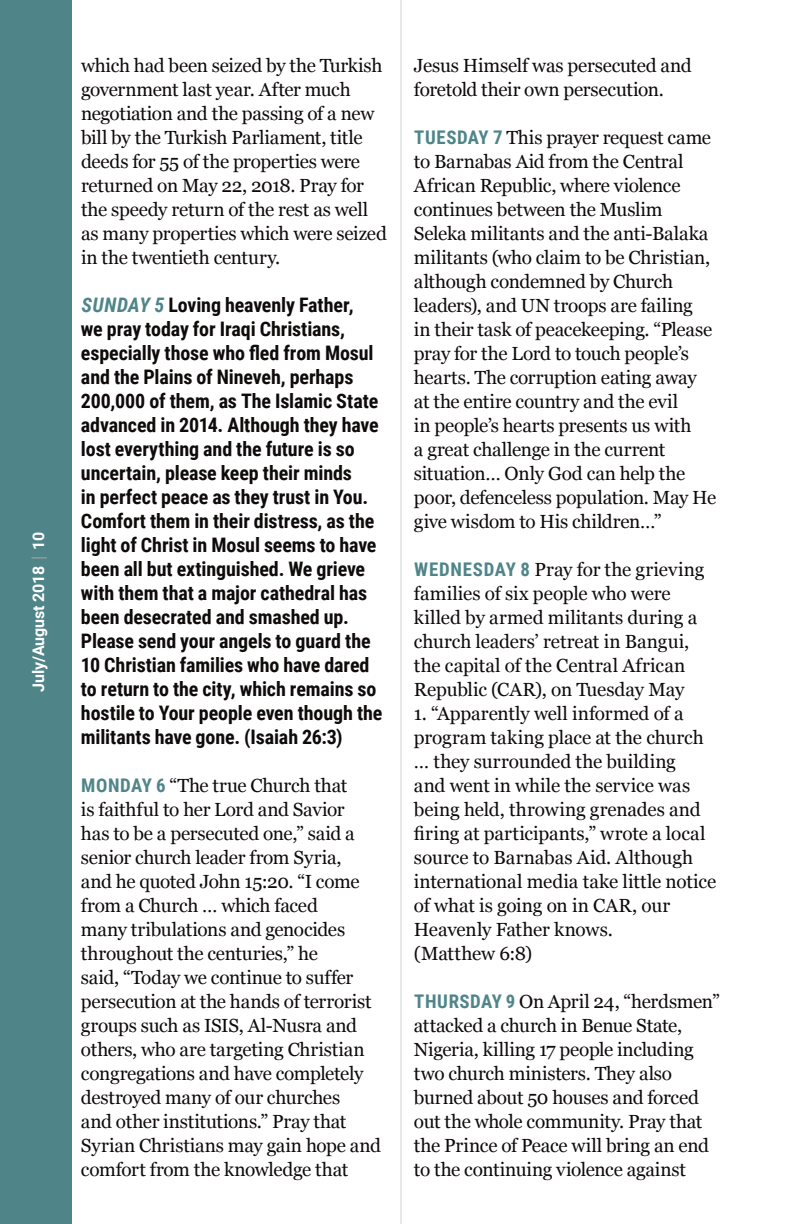
<style>
.page{position:relative;width:792px;height:1224px;background:#fff}
.page>*{position:absolute;margin:0;border:0;box-sizing:border-box;transform-origin:0 0}
.t1{font:700 20px/24px "Roboto Condensed";letter-spacing:-.005em;color:#100b0b}
.t2{font:19px/24px "Georgia";letter-spacing:-.01em;color:#100b0b}
.t3{font:700 16px "Roboto";letter-spacing:-.01em;color:#fff}
.s1{font-style:italic;color:#4f8589}
.s2{font-family:"Roboto Condensed";font-weight:700;font-size:18.8px;color:#4f8589}
</style>
<div class="page">
<hr style="left:400px;top:0;width:2px;height:1224px;background:#d1d3d4">
<div style="left:0;top:0;width:72px;height:1224px;background:#4f8589"></div>
<svg style="left:32px;top:557px;width:15px;height:1px"></svg>
<p class="t3" style="left:27px;top:692px;width:161px;rotate:-90deg">July/August 2018 10</p>
<p class="t2" style="left:81px;top:54px;width:307px">which had been seized by the Turkish government last year. After much negotiation and the passing of a new bill by the Turkish Parliament, title deeds for 55 of the properties were returned on May 22, 2018. Pray for the speedy return of the rest as well as many properties which were seized in the twentieth century.</p>
<p class="t1" style="left:81px;top:292px;width:303px"><span class="s1">SUNDAY 5</span> Loving heavenly Father,<br>we pray today for Iraqi Christians, especially those who fled from Mosul and the Plains of Nineveh, perhaps 200,000 of them, as The Islamic State advanced in 2014. Although they have lost everything and the future is so uncertain, please keep their minds<br>in perfect peace as they trust in You.<br>Comfort them in their distress, as the light of Christ in Mosul seems to have been all but extinguished. We grieve with them that a major cathedral has been desecrated and smashed up.<br>Please send your angels to guard the 10 Christian families who have dared to return to the city, which remains so hostile to Your people even though the militants have gone. (Isaiah 26:3)</p>
<p class="t2" style="left:81px;top:774px;width:302px"><span class="s2">MONDAY 6</span> “The true Church that<br>is faithful to her Lord and Savior<br>has to be a persecuted one,” said a senior church leader from Syria,<br>and he quoted John 15:20. “I come from a Church … which faced<br>many tribulations and genocides throughout the centuries,” he<br>said, “Today we continue to suffer persecution at the hands of terrorist groups such as ISIS, Al-Nusra and others, who are targeting Christian congregations and have completely destroyed many of our churches<br>and other institutions.” Pray that<br>Syrian Christians may gain hope and comfort from the knowledge that</p>
<p class="t2" style="left:414px;top:54px;width:279px">Jesus Himself was persecuted and foretold their own persecution.</p>
<p class="t2" style="left:414px;top:126px;width:304px"><span class="s2">TUESDAY 7</span> This prayer request came to Barnabas Aid from the Central African Republic, where violence continues between the Muslim Seleka militants and the anti-Balaka militants (who claim to be Christian, although condemned by Church leaders), and UN troops are failing<br>in their task of peacekeeping. “Please pray for the Lord to touch people’s hearts. The corruption eating away at the entire country and the evil<br>in people’s hearts presents us with<br>a great challenge in the current situation… Only God can help the poor, defenceless population. May He give wisdom to His children…”</p>
<p class="t2" style="left:414px;top:558px;width:292px"><span class="s2">WEDNESDAY 8</span> Pray for the grieving families of six people who were killed by armed militants during a church leaders’ retreat in Bangui, the capital of the Central African Republic (CAR), on Tuesday May</p>
<p class="t2" style="left:414px;top:702px;width:304px">1. “Apparently well informed of a program taking place at the church … they surrounded the building<br>and went in while the service was being held, throwing grenades and firing at participants,” wrote a local source to Barnabas Aid. Although international media take little notice of what is going on in CAR, our<br>Heavenly Father knows.<br>(Matthew 6:8)</p>
<p class="t2" style="left:414px;top:990px;width:307px"><span class="s2">THURSDAY 9</span> On April 24, “herdsmen” attacked a church in Benue State, Nigeria, killing 17 people including two church ministers. They also burned about 50 houses and forced out the whole community. Pray that the Prince of Peace will bring an end to the continuing violence against</p>
</div>
